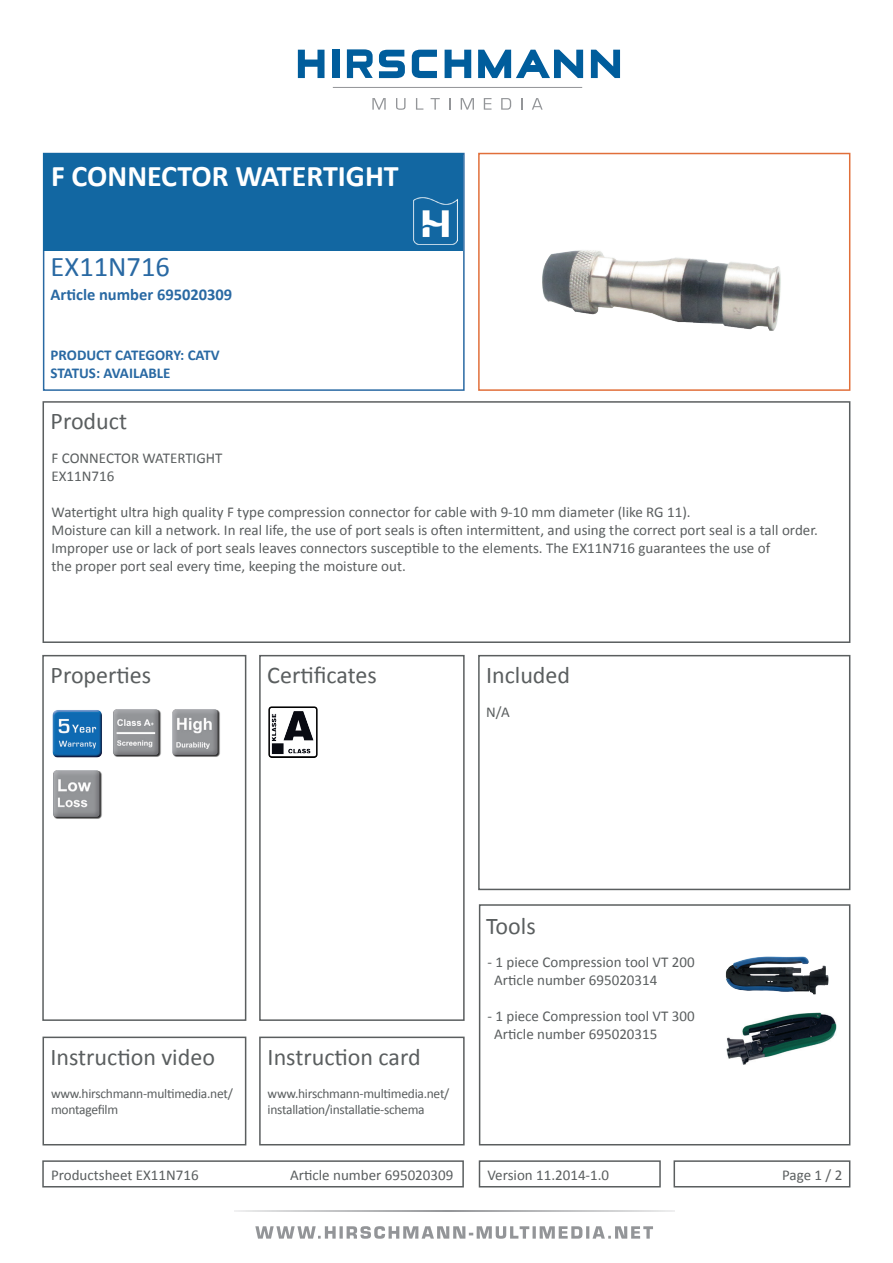
<style>
.page{position:relative;width:893px;height:1263px;background:#fff}
.page>*{position:absolute;margin:0;border:0;box-sizing:border-box;transform-origin:0 0}
.t1{font:700 30px "Calibri";color:#fff}
.t2{font:28.5px "Calibri";color:#2969a3}
.t3{font:24px "Calibri";color:#5a5e5f}
.t4{font:700 16.5px "Calibri";color:#2969a3}
.t5{font:15px/18px "Calibri";color:#5a5e5f}
.t6{font:700 15px/18px "Calibri";color:#2969a3}
.t7{font:13.5px/16.2px "Calibri";letter-spacing:-.02em;color:#5a5e5f}
</style>
<div class="page">
<div style="left:42px;top:655px;width:204px;height:366px;border:2px solid #5a5e5f"></div>
<div style="left:43px;top:1036px;width:203px;height:109px;border:2px solid #5a5e5f"></div>
<div style="left:478px;top:655px;width:372px;height:235px;border:2px solid #5a5e5f"></div>
<div style="left:478px;top:153px;width:372px;height:238px;border:2px solid #e16f3a"></div>
<div style="left:43px;top:153px;width:422px;height:238px;border:2px solid #2969a3"></div>
<div style="left:44px;top:154px;width:419px;height:97px;background:#1267a2"></div>
<div style="left:259px;top:655px;width:206px;height:366px;border:2px solid #5a5e5f"></div>
<div style="left:43px;top:401px;width:807px;height:242px;border:2px solid #5a5e5f"></div>
<hr style="left:234px;top:1211px;width:441px;height:1px;background:#939598">
<svg style="left:255px;top:1226px;width:398px;height:13px"></svg>
<hr style="left:333px;top:87px;width:249px;height:1px;background:#939598">
<svg style="left:372px;top:98px;width:14px;height:12px"></svg>
<svg style="left:396px;top:98px;width:10px;height:12px"></svg>
<svg style="left:416px;top:98px;width:7px;height:12px"></svg>
<svg style="left:431px;top:98px;width:9px;height:12px"></svg>
<svg style="left:449px;top:98px;width:1px;height:12px"></svg>
<svg style="left:461px;top:98px;width:13px;height:12px"></svg>
<svg style="left:484px;top:98px;width:7px;height:12px"></svg>
<svg style="left:501px;top:98px;width:10px;height:12px"></svg>
<svg style="left:521px;top:98px;width:1px;height:12px"></svg>
<svg style="left:532px;top:98px;width:11px;height:12px"></svg>
<svg style="left:591px;top:50px;width:29px;height:28px"></svg>
<svg style="left:298px;top:50px;width:26px;height:28px"></svg>
<div style="left:332px;top:50px;width:7px;height:28px;background:#005d9c"></div>
<svg style="left:379px;top:50px;width:26px;height:28px"></svg>
<svg style="left:412px;top:50px;width:25px;height:28px"></svg>
<svg style="left:445px;top:50px;width:26px;height:28px"></svg>
<svg style="left:478px;top:50px;width:105px;height:28px"></svg>
<svg style="left:347px;top:49px;width:26px;height:29px"></svg>
<div style="left:674px;top:1160px;width:176px;height:27px;border:2px solid #5a5e5f"></div>
<div style="left:42px;top:1160px;width:422px;height:27px;border:2px solid #5a5e5f"></div>
<div style="left:479px;top:1160px;width:182px;height:27px;border:2px solid #5a5e5f"></div>
<img style="left:414px;top:197px;width:43px;height:47px">
<div style="left:259px;top:1036px;width:206px;height:109px;border:2px solid #5a5e5f"></div>
<img style="left:268px;top:707px;width:50px;height:51px">
<img style="left:542px;top:250px;width:239px;height:81px">
<img style="left:113px;top:709px;width:48px;height:48px">
<img style="left:172px;top:709px;width:48px;height:48px">
<img style="left:53px;top:770px;width:49px;height:49px">
<div style="left:479px;top:904px;width:371px;height:241px;border:2px solid #5a5e5f"></div>
<img style="left:725px;top:956px;width:112px;height:109px">
<img style="left:52px;top:710px;width:50px;height:48px">
<h1 class="t1" style="left:51px;top:157px;width:349px">F CONNECTOR WATERTIGHT</h1>
<h2 class="t2" style="left:51px;top:249px;width:121px">EX11N716</h2>
<p class="t4" style="left:51px;top:284px;width:183px">Article number 695020309</p>
<p class="t6" style="left:51px;top:346px;width:171px">PRODUCT CATEGORY: CATV<br>STATUS: AVAILABLE</p>
<h3 class="t3" style="left:51px;top:406px;width:78px">Product</h3>
<p class="t5" style="left:52px;top:449px;width:173px">F CONNECTOR WATERTIGHT<br>EX11N716</p>
<p class="t5" style="left:52px;top:503px;width:768px">Watertight ultra high quality F type compression connector for cable with 9-10 mm diameter (like RG 11).<br>Moisture can kill a network. In real life, the use of port seals is often intermittent, and using the correct port seal is a tall order.<br>Improper use or lack of port seals leaves connectors susceptible to the elements. The EX11N716 guarantees the use of<br>the proper port seal every time, keeping the moisture out.</p>
<h3 class="t3" style="left:51px;top:659px;width:102px">Properties</h3>
<h3 class="t3" style="left:267px;top:659px;width:111px">Certificates</h3>
<h3 class="t3" style="left:486px;top:659px;width:86px">Included</h3>
<p class="t5" style="left:486px;top:703px;width:25px">N/A</p>
<h3 class="t3" style="left:486px;top:911px;width:51px">Tools</h3>
<h3 class="t3" style="left:50px;top:1041px;width:166px">Instruction video</h3>
<p class="t7" style="left:51px;top:1085px;width:183px">www.hirschmann-multimedia.net/ montagefilm</p>
<p class="t7" style="left:268px;top:1085px;width:183px">www.hirschmann-multimedia.net/ installation/installatie-schema</p>
<h3 class="t3" style="left:268px;top:1041px;width:155px">Instruction card</h3>
<p class="t5" style="left:494px;top:953px;width:202px;text-indent:-7px">- 1 piece Compression tool VT 200<br>Article number 695020314</p>
<p class="t5" style="left:494px;top:1007px;width:202px;text-indent:-7px">- 1 piece Compression tool VT 300<br>Article number 695020315</p>
<p class="t5" style="left:51px;top:1165px;width:149px">Productsheet EX11N716</p>
<p class="t5" style="left:290px;top:1165px;width:165px">Article number 695020309</p>
<p class="t5" style="left:487px;top:1165px;width:123px">Version 11.2014-1.0</p>
<p class="t5" style="left:782px;top:1165px;width:62px">Page 1 / 2</p>
</div>
